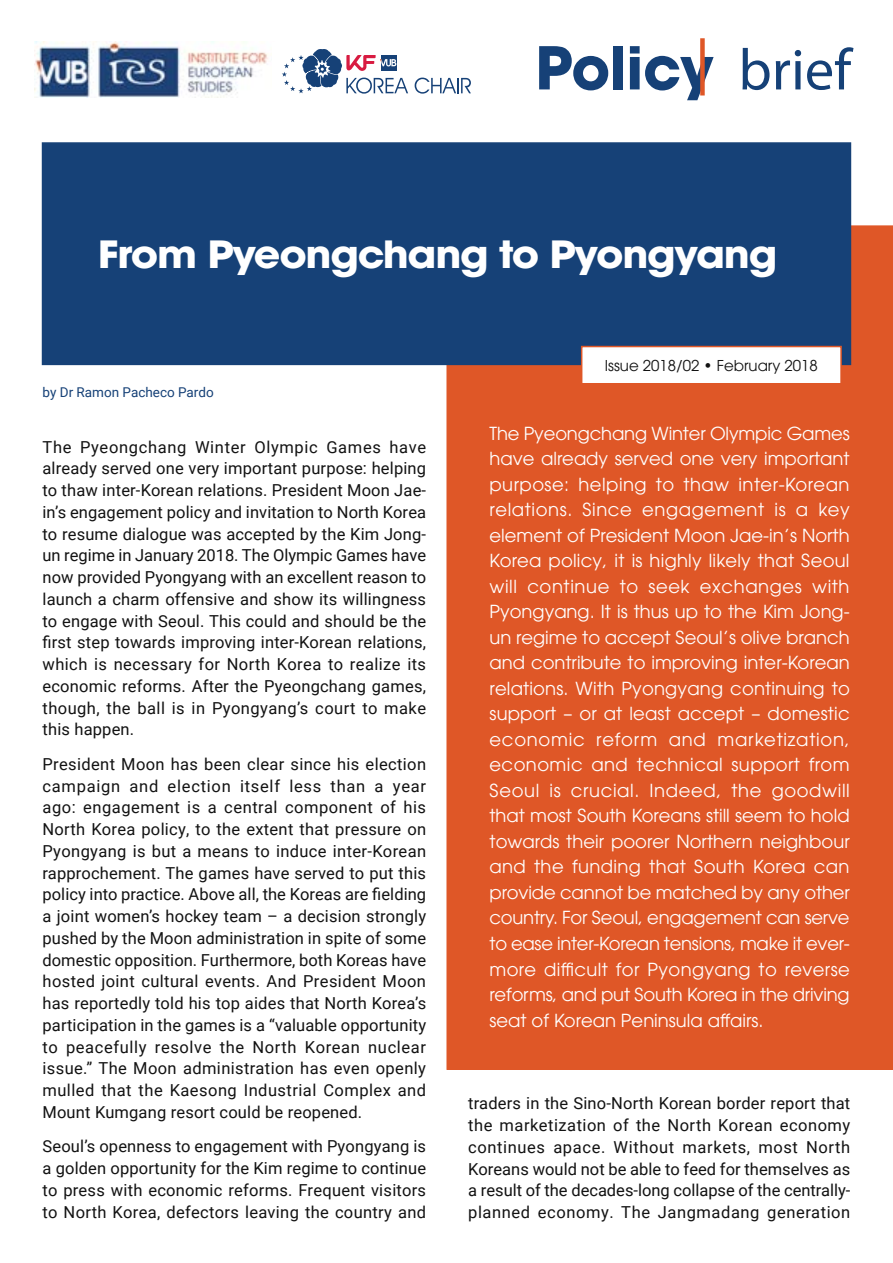
<style>
.page{position:relative;width:893px;height:1263px;background:#fff}
.page>*{position:absolute;margin:0;border:0;box-sizing:border-box;transform-origin:0 0}
.t1{font:700 58.5px "ITC Avant Garde Pro";letter-spacing:-.01em;color:#164177}
.t2{font:700 37.5px "ITC Avant Garde Pro";letter-spacing:-.03em;color:#fff;scale:1.1 1}
.t3{font:18px/25.5px "ITC Avant Garde Pro";letter-spacing:-.005em;color:#fff;text-align:justify}
.t4{font:16.5px/21.8px "Roboto";letter-spacing:.02em;color:#121212;text-align:justify}
.t5{font:15px "ITC Avant Garde Pro";color:#121212}
.t6{font:13.5px "Roboto";color:#164177}
.s1{font-family:"Myriad Pro";font-weight:400}
</style>
<div class="page">
<div style="left:447px;top:226px;width:446px;height:843px;background:#df5727"></div>
<div style="left:700px;top:38px;width:5px;height:57px;background:#df5727"></div>
<div style="left:42px;top:142px;width:809px;height:223px;background:#164177;border:2px solid #164177"></div>
<div style="left:582px;top:346px;width:259px;height:38px;background:#fff"></div>
<div style="left:581px;top:346px;width:261px;height:38px;border:2px solid #df5727"></div>
<img style="left:34px;top:41px;width:234px;height:57px">
<svg style="left:415px;top:78px;width:56px;height:16px"></svg>
<svg style="left:282px;top:49px;width:126px;height:45px"></svg>
<h1 class="t1" style="left:535px;top:29px;width:317px">Policy <span class="s1">brief</span></h1>
<h2 class="t2" style="left:98px;top:229px;width:619px">From Pyeongchang to Pyongyang</h2>
<p class="t6" style="left:43px;top:383px;width:173px">by Dr Ramon Pacheco Pardo</p>
<p class="t4" style="left:43px;top:435px;width:385px">The Pyeongchang Winter Olympic Games have already served one very important purpose: helping to thaw inter-Korean relations. President Moon Jae&shy;in’s engagement policy and invitation to North Korea to resume dialogue was accepted by the Kim Jong&shy;un regime in January 2018. The Olympic Games have now provided Pyongyang with an excellent reason to launch a charm offensive and show its willingness to engage with Seoul. This could and should be the first step towards improving inter-Korean relations, which is necessary for North Korea to realize its economic reforms. After the Pyeongchang games, though, the ball is in Pyongyang’s court to make this happen.</p>
<p class="t4" style="left:43px;top:752px;width:385px">President Moon has been clear since his election campaign and election itself less than a year ago: engagement is a central component of his North Korea policy, to the extent that pressure on Pyongyang is but a means to induce inter-Korean rapprochement. The games have served to put this policy into practice. Above all, the Koreas are fielding a joint women’s hockey team – a decision strongly pushed by the Moon administration in spite of some domestic opposition. Furthermore, both Koreas have hosted joint cultural events. And President Moon has reportedly told his top aides that North Korea’s participation in the games is a “valuable opportunity to peacefully resolve the North Korean nuclear issue.” The Moon administration has even openly mulled that the Kaesong Industrial Complex and Mount Kumgang resort could be reopened.</p>
<p class="t4" style="left:43px;top:1135px;width:385px">Seoul’s openness to engagement with Pyongyang is a golden opportunity for the Kim regime to continue to press with economic reforms. Frequent visitors to North Korea, defectors leaving the country and</p>
<p class="t5" style="left:605px;top:356px;width:214px">Issue 2018/02 • February 2018</p>
<p class="t3" style="left:489px;top:420px;width:362px">The Pyeongchang Winter Olympic Games have already served one very important purpose: helping to thaw inter-Korean relations. Since engagement is a key element of President Moon Jae-in’s North Korea policy, it is highly likely that Seoul will continue to seek exchanges with Pyongyang. It is thus up to the Kim Jong&shy;un regime to accept Seoul’s olive branch and contribute to improving inter-Korean relations. With Pyongyang continuing to support – or at least accept – domestic economic reform and marketization, economic and technical support from Seoul is crucial. Indeed, the goodwill that most South Koreans still seem to hold towards their poorer Northern neighbour and the funding that South Korea can provide cannot be matched by any other country. For Seoul, engagement can serve to ease inter-Korean tensions, make it ever&shy;more difficult for Pyongyang to reverse reforms, and put South Korea in the driving seat of Korean Peninsula affairs.</p>
<p class="t4" style="left:468px;top:1092px;width:384px">traders in the Sino-North Korean border report that the marketization of the North Korean economy continues apace. Without markets, most North Koreans would not be able to feed for themselves as a result of the decades-long collapse of the centrally&shy;planned economy. The Jangmadang generation</p>
</div>
